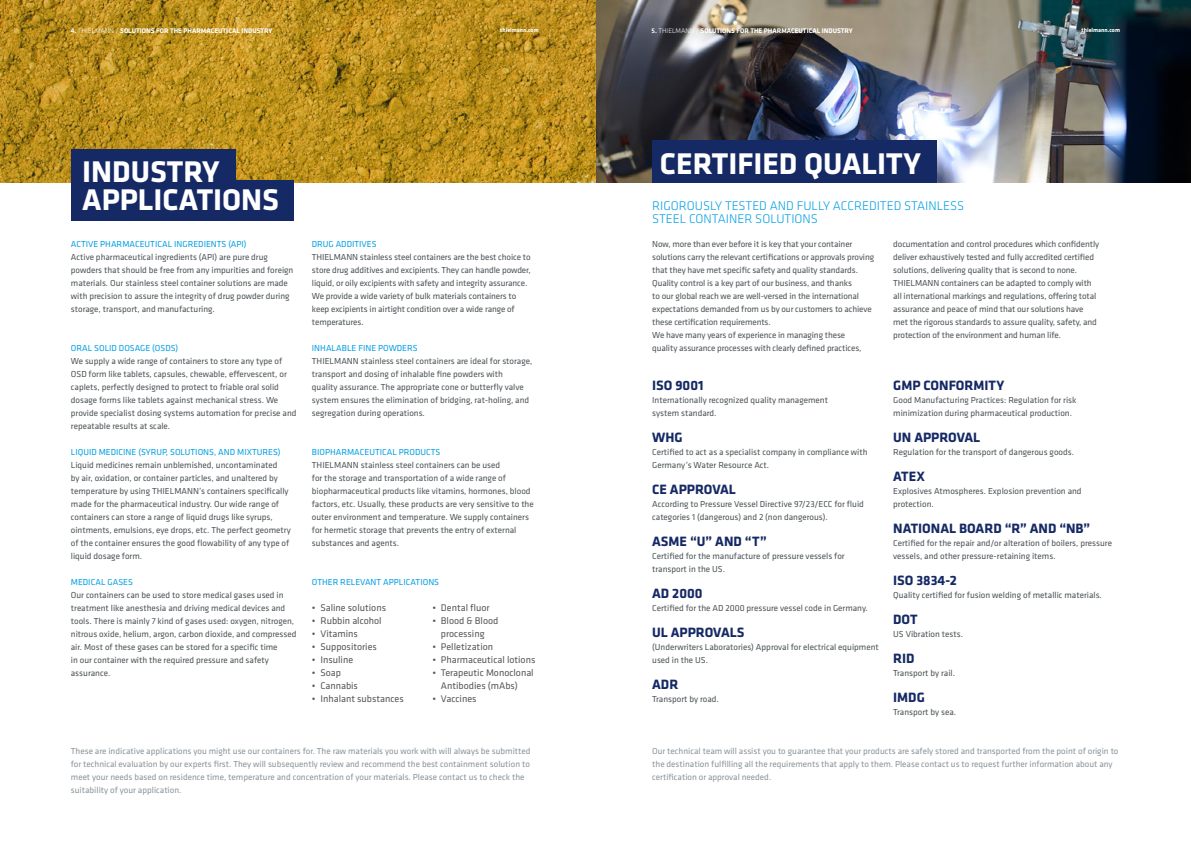
<style>
.page{position:relative;width:1191px;height:842px;background:#fff}
.page>*{position:absolute;margin:0;border:0;box-sizing:border-box;transform-origin:0 0}
.t1{font:700 31px/28px "Klavika";color:#fff}
.t2{font:700 14px "Klavika";color:#152964}
.t3{font:300 13px/13px "Klavika";color:#009fe3}
.t4{font:10px/13px "Klavika";color:#575756;text-align:center}
.t5{font:9px/13px "Klavika";color:#4c5356}
.t6{font:9px/13px "Klavika";color:#8a959c}
.t7{font:9px "Klavika";color:#009fe3}
.t8{font:700 7px "Klavika";color:#fff}
.t9{font:700 6px "Klavika";color:#fff}
.s1{font-weight:500}
.s2{font-weight:300}
</style>
<div class="page">
<img style="left:595px;top:0;width:596px;height:182px">
<svg style="left:0;top:0;width:595px;height:182px;background:#b68c1d"></svg>
<div style="left:652px;top:140px;width:284px;height:42px;background:#152964"></div>
<div style="left:71px;top:180px;width:223px;height:41px;background:#152964"></div>
<div style="left:71px;top:150px;width:165px;height:43px;background:#152964"></div>
<p class="t8" style="left:71px;top:26px;width:203px"><span class="s1">4.</span> <span class="s2">THIELMANN /</span> SOLUTIONS FOR THE PHARMACEUTICAL INDUSTRY</p>
<p class="t9" style="left:500px;top:26px;width:40px">thielmann.com</p>
<p class="t8" style="left:651px;top:26px;width:203px"><span class="s1">5.</span> <span class="s2">THIELMANN /</span> SOLUTIONS FOR THE PHARMACEUTICAL INDUSTRY</p>
<p class="t9" style="left:1081px;top:26px;width:40px">thielmann.com</p>
<h1 class="t1" style="left:82px;top:156px;width:198px">INDUSTRY<br>APPLICATIONS</h1>
<p class="t7" style="left:71px;top:238px;width:177px">ACTIVE PHARMACEUTICAL INGREDIENTS (API)</p>
<p class="t5" style="left:71px;top:250px;width:224px">Active pharmaceutical ingredients (API) are pure drug powders that should be free from any impurities and foreign materials. Our stainless steel container solutions are made with precision to assure the integrity of drug powder during storage, transport, and manufacturing.</p>
<p class="t7" style="left:71px;top:342px;width:109px">ORAL SOLID DOSAGE (OSDS)</p>
<p class="t5" style="left:71px;top:354px;width:227px">We supply a wide range of containers to store any type of OSD form like tablets, capsules, chewable, effervescent, or caplets, perfectly designed to protect to friable oral solid dosage forms like tablets against mechanical stress. We provide specialist dosing systems automation for precise and repeatable results at scale.</p>
<p class="t7" style="left:71px;top:446px;width:211px">LIQUID MEDICINE (SYRUP, SOLUTIONS, AND MIXTURES)</p>
<p class="t5" style="left:71px;top:458px;width:221px">Liquid medicines remain unblemished, uncontaminated<br>by air, oxidation, or container particles, and unaltered by temperature by using THIELMANN’s containers specifically made for the pharmaceutical industry. Our wide range of containers can store a range of liquid drugs like syrups, ointments, emulsions, eye drops, etc. The perfect geometry of the container ensures the good flowability of any type of liquid dosage form.</p>
<p class="t7" style="left:71px;top:576px;width:64px">MEDICAL GASES</p>
<p class="t5" style="left:71px;top:588px;width:227px">Our containers can be used to store medical gases used in treatment like anesthesia and driving medical devices and tools. There is mainly 7 kind of gases used: oxygen, nitrogen, nitrous oxide, helium, argon, carbon dioxide, and compressed air. Most of these gases can be stored for a specific time<br>in our container with the required pressure and safety assurance.</p>
<p class="t7" style="left:312px;top:238px;width:66px">DRUG ADDITIVES</p>
<p class="t5" style="left:312px;top:250px;width:220px">THIELMANN stainless steel containers are the best choice to store drug additives and excipients. They can handle powder, liquid, or oily excipients with safety and integrity assurance.<br>We provide a wide variety of bulk materials containers to keep excipients in airtight condition over a wide range of temperatures.</p>
<p class="t7" style="left:312px;top:342px;width:107px">INHALABLE FINE POWDERS</p>
<p class="t5" style="left:312px;top:354px;width:222px">THIELMANN stainless steel containers are ideal for storage, transport and dosing of inhalable fine powders with<br>quality assurance. The appropriate cone or butterfly valve system ensures the elimination of bridging, rat-holing, and segregation during operations.</p>
<p class="t7" style="left:312px;top:446px;width:130px">BIOPHARMACEUTICAL PRODUCTS</p>
<p class="t5" style="left:312px;top:458px;width:223px">THIELMANN stainless steel containers can be used<br>for the storage and transportation of a wide range of biopharmaceutical products like vitamins, hormones, blood factors, etc. Usually, these products are very sensitive to the outer environment and temperature. We supply containers for hermetic storage that prevents the entry of external substances and agents.</p>
<p class="t7" style="left:312px;top:576px;width:129px">OTHER RELEVANT APPLICATIONS</p>
<p class="t4" style="left:312px;top:601px;width:76px">• Saline solutions</p>
<p class="t4" style="left:312px;top:614px;width:71px">• Rubbin alcohol</p>
<p class="t4" style="left:312px;top:627px;width:47px">• Vitamins</p>
<p class="t4" style="left:312px;top:640px;width:66px">• Suppositories</p>
<p class="t4" style="left:312px;top:653px;width:43px">• Insuline</p>
<p class="t4" style="left:312px;top:666px;width:31px">• Soap</p>
<p class="t4" style="left:312px;top:679px;width:48px">• Cannabis</p>
<p class="t4" style="left:312px;top:692px;width:93px">• Inhalant substances</p>
<p class="t4" style="left:432px;top:601px;width:59px">• Dental fluor</p>
<p class="t4" style="left:432px;top:614px;width:67px">• Blood &amp; Blood processing</p>
<p class="t4" style="left:432px;top:640px;width:62px">• Pelletization</p>
<p class="t4" style="left:432px;top:653px;width:104px">• Pharmaceutical lotions</p>
<p class="t4" style="left:441px;top:666px;width:94px;text-align:left;text-indent:-8px">• Terapeutic Monoclonal<br>Antibodies (mAbs)</p>
<p class="t4" style="left:432px;top:692px;width:46px">• Vaccines</p>
<p class="t6" style="left:71px;top:744px;width:461px">These are indicative applications you might use our containers for. The raw materials you work with will always be submitted for technical evaluation by our experts first. They will subsequently review and recommend the best containment solution to meet your needs based on residence time, temperature and concentration of your materials. Please contact us to check the suitability of your application.</p>
<h1 class="t1" style="left:660px;top:149px;width:262px">CERTIFIED QUALITY</h1>
<h3 class="t3" style="left:652px;top:199px;width:313px">RIGOROUSLY TESTED AND FULLY ACCREDITED STAINLESS<br>STEEL CONTAINER SOLUTIONS</h3>
<p class="t5" style="left:652px;top:237px;width:223px">Now, more than ever before it is key that your container solutions carry the relevant certifications or approvals proving that they have met specific safety and quality standards.<br>Quality control is a key part of our business, and thanks<br>to our global reach we are well-versed in the international expectations demanded from us by our customers to achieve these certification requirements.<br>We have many years of experience in managing these<br>quality assurance processes with clearly defined practices,</p>
<h2 class="t2" style="left:652px;top:375px;width:53px">ISO 9001</h2>
<p class="t5" style="left:652px;top:393px;width:177px">Internationally recognized quality management system standard.</p>
<h2 class="t2" style="left:652px;top:427px;width:32px">WHG</h2>
<p class="t5" style="left:652px;top:445px;width:217px">Certified to act as a specialist company in compliance with<br>Germany’s Water Resource Act.</p>
<h2 class="t2" style="left:652px;top:479px;width:85px">CE APPROVAL</h2>
<p class="t5" style="left:652px;top:497px;width:213px">According to Pressure Vessel Directive 97/23/ECC for fluid categories 1 (dangerous) and 2 (non dangerous).</p>
<h2 class="t2" style="left:652px;top:531px;width:116px">ASME “U” AND “T”</h2>
<p class="t5" style="left:652px;top:549px;width:194px">Certified for the manufacture of pressure vessels for transport in the US.</p>
<h2 class="t2" style="left:652px;top:583px;width:52px">AD 2000</h2>
<p class="t5" style="left:652px;top:601px;width:217px">Certified for the AD 2000 pressure vessel code in Germany.</p>
<h2 class="t2" style="left:652px;top:622px;width:94px">UL APPROVALS</h2>
<p class="t5" style="left:652px;top:640px;width:228px">(Underwriters Laboratories) Approval for electrical equipment used in the US.</p>
<h2 class="t2" style="left:652px;top:674px;width:28px">ADR</h2>
<p class="t5" style="left:652px;top:692px;width:68px">Transport by road.</p>
<p class="t5" style="left:893px;top:237px;width:207px">documentation and control procedures which confidently deliver exhaustively tested and fully accredited certified solutions, delivering quality that is second to none.<br>THIELMANN containers can be adapted to comply with all international markings and regulations, offering total assurance and peace of mind that our solutions have met the rigorous standards to assure quality, safety, and protection of the environment and human life.</p>
<h2 class="t2" style="left:893px;top:375px;width:113px">GMP CONFORMITY</h2>
<p class="t5" style="left:893px;top:393px;width:185px">Good Manufacturing Practices: Regulation for risk minimization during pharmaceutical production.</p>
<h2 class="t2" style="left:893px;top:427px;width:89px">UN APPROVAL</h2>
<p class="t5" style="left:893px;top:445px;width:182px">Regulation for the transport of dangerous goods.</p>
<h2 class="t2" style="left:893px;top:466px;width:33px">ATEX</h2>
<p class="t5" style="left:893px;top:484px;width:190px">Explosives Atmospheres. Explosion prevention and protection.</p>
<h2 class="t2" style="left:893px;top:518px;width:199px">NATIONAL BOARD “R” AND “NB”</h2>
<p class="t5" style="left:893px;top:536px;width:220px">Certified for the repair and/or alteration of boilers, pressure vessels, and other pressure-retaining items.</p>
<h2 class="t2" style="left:893px;top:570px;width:65px">ISO 3834-2</h2>
<p class="t5" style="left:893px;top:588px;width:210px">Quality certified for fusion welding of metallic materials.</p>
<h2 class="t2" style="left:893px;top:609px;width:26px">DOT</h2>
<p class="t5" style="left:893px;top:627px;width:71px">US Vibration tests.</p>
<h2 class="t2" style="left:893px;top:648px;width:23px">RID</h2>
<p class="t5" style="left:893px;top:666px;width:63px">Transport by rail.</p>
<h2 class="t2" style="left:893px;top:687px;width:33px">IMDG</h2>
<p class="t5" style="left:893px;top:705px;width:64px">Transport by sea.</p>
<p class="t6" style="left:652px;top:744px;width:468px">Our technical team will assist you to guarantee that your products are safely stored and transported from the point of origin to the destination fulfilling all the requirements that apply to them. Please contact us to request further information about any certification or approval needed.</p>
</div>
